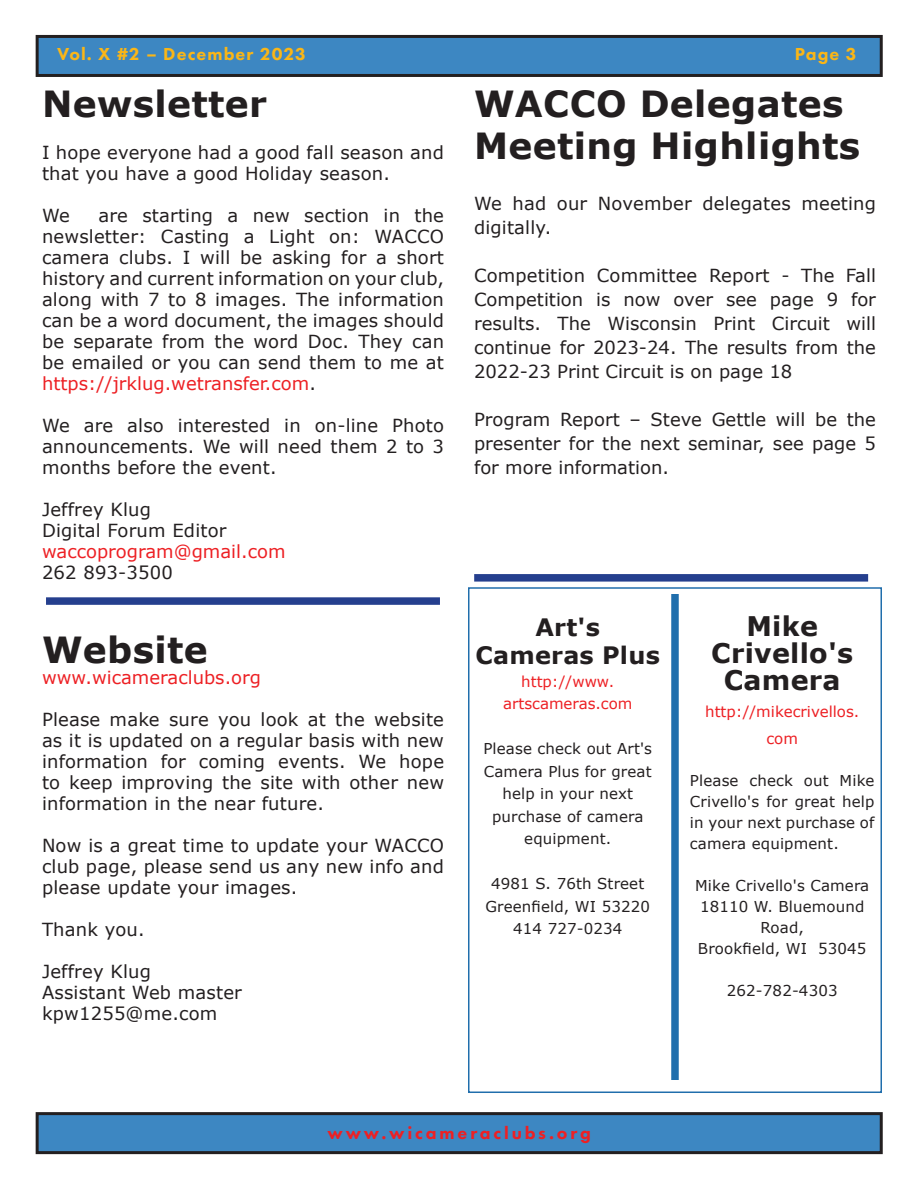
<style>
.page{position:relative;width:918px;height:1188px;background:#fff}
.page>*{position:absolute;margin:0;border:0;box-sizing:border-box;transform-origin:0 0}
._2_column_justified{font:700 36px/42px "Verdana";letter-spacing:.01em;color:#231f20}
._2_column_justified-2{font:700 27px/27px "Verdana";letter-spacing:.01em;color:#231f20;text-align:center}
._2_column_justified-3{font:700 24px/28.5px "Verdana";letter-spacing:.01em;color:#231f20;text-align:center}
._2_column_justified-4{font:18px/21px "Verdana";letter-spacing:.01em;color:#231f20;text-align:justify}
._2_column_justified-5{font:18px "Verdana";color:#ed2024}
.t1{font:800 18px "Futura PT";letter-spacing:.06em;color:#fab617}
.t2{font:800 18px "Futura PT";letter-spacing:.16em;color:#ed2024}
._2_column_justified-6{font:15px/22.5px "Verdana";letter-spacing:.01em;color:#231f20;text-align:center}
._2_column_justified-7{font:15px/22.5px "Verdana";color:#ed2024;text-align:center}
.s1{color:#ed2024}
</style>
<div class="page">
<div style="left:37px;top:1114px;width:844px;height:39px;background:#3d87c2"></div>
<div style="left:36px;top:1112px;width:847px;height:42px;border:3px solid #231f20"></div>
<div style="left:37px;top:36px;width:844px;height:39px;background:#3d87c2"></div>
<div style="left:36px;top:35px;width:847px;height:42px;border:3px solid #231f20"></div>
<div style="left:46px;top:597px;width:394px;height:8px;background:#253f8e"></div>
<div style="left:474px;top:574px;width:394px;height:8px;background:#253f8e"></div>
<div style="left:468px;top:587px;width:414px;height:506px;border:2px solid #206eac"></div>
<div style="left:671px;top:594px;width:8px;height:486px;background:#206eac"></div>
<p class="t1" style="left:57px;top:43px;width:250px">Vol. X #2 – December 2023</p>
<p class="t1" style="left:795px;top:43px;width:63px">Page 3</p>
<p class="_2_column_justified" style="left:42px;top:83px;width:227px">Newsletter</p>
<p class="_2_column_justified-4" style="left:42px;top:142px;width:404px">I hope everyone had a good fall season and that you have a good Holiday season.</p>
<p class="_2_column_justified-4" style="left:42px;top:205px;width:29px">We</p>
<p class="_2_column_justified" style="left:474px;top:83px;width:388px">WACCO Delegates<br>Meeting Highlights</p>
<p class="_2_column_justified-4" style="left:474px;top:192px;width:404px;line-height:24px">We had our November delegates meeting digitally.</p>
<p class="_2_column_justified-4" style="left:474px;top:264px;width:404px;line-height:24px">Competition Committee Report - The Fall Competition is now over see page 9 for results. The Wisconsin Print Circuit will continue for 2023-24. The results from the 2022-23 Print Circuit is on page 18</p>
<p class="_2_column_justified-4" style="left:474px;top:408px;width:404px;line-height:24px">Program Report – Steve Gettle will be the presenter for the next seminar, see page 5 for more information.</p>
<p class="_2_column_justified-4" style="left:42px;top:205px;width:404px;text-indent:56px">are starting a new section in the newsletter: Casting a Light on: WACCO camera clubs. I will be asking for a short history and current information on your club, along with 7 to 8 images. The information can be a word document, the images should be separate from the word Doc. They can be emailed or you can send them to me at <span class="s1">https://jrklug.wetransfer.com</span>.</p>
<p class="_2_column_justified-4" style="left:42px;top:416px;width:404px">We are also interested in on-line Photo announcements. We will need them 2 to 3 months before the event.</p>
<p class="_2_column_justified-4" style="left:42px;top:500px;width:110px">Jeffrey Klug</p>
<p class="_2_column_justified-4" style="left:42px;top:521px;width:186px">Digital Forum Editor</p>
<p class="_2_column_justified-5" style="left:42px;top:540px;width:245px">waccoprogram@gmail.com</p>
<p class="_2_column_justified-4" style="left:42px;top:563px;width:132px">262 893-3500</p>
<p class="_2_column_justified" style="left:42px;top:629px;width:167px">Website</p>
<p class="_2_column_justified-5" style="left:42px;top:666px;width:221px">www.wicameraclubs.org</p>
<p class="_2_column_justified-4" style="left:42px;top:709px;width:404px">Please make sure you look at the website as it is updated on a regular basis with new information for coming events. We hope to keep improving the site with other new information in the near future.</p>
<p class="_2_column_justified-4" style="left:42px;top:836px;width:404px">Now is a great time to update your WACCO club page, please send us any new info and please update your images.</p>
<p class="_2_column_justified-4" style="left:42px;top:920px;width:104px">Thank you.</p>
<p class="_2_column_justified-4" style="left:42px;top:962px;width:110px">Jeffrey Klug</p>
<p class="_2_column_justified-4" style="left:42px;top:983px;width:201px">Assistant Web master</p>
<p class="_2_column_justified-4" style="left:42px;top:1004px;width:177px">kpw1255@me.com</p>
<p class="_2_column_justified-3" style="left:475px;top:613px;width:186px">Art's<br>Cameras Plus</p>
<p class="_2_column_justified-7" style="left:503px;top:670px;width:131px">http://www. artscameras.com</p>
<p class="_2_column_justified-6" style="left:483px;top:738px;width:170px">Please check out Art's<br>Camera Plus for great help in your next purchase of camera equipment.</p>
<p class="_2_column_justified-6" style="left:491px;top:873px;width:155px">4981 S. 76th Street</p>
<p class="_2_column_justified-6" style="left:485px;top:895px;width:166px">Greenfield, WI 53220</p>
<p class="_2_column_justified-6" style="left:513px;top:918px;width:111px">414 727-0234</p>
<p class="_2_column_justified-2" style="left:711px;top:613px;width:144px">Mike<br>Crivello's<br>Camera</p>
<p class="_2_column_justified-7" style="left:705px;top:699px;width:156px;line-height:27px">http://mikecrivellos. com</p>
<p class="_2_column_justified-6" style="left:690px;top:771px;width:186px;line-height:21px;text-align:justify">Please check out Mike Crivello's for great help in your next purchase of camera equipment.</p>
<p class="_2_column_justified-6" style="left:695px;top:875px;width:176px">Mike Crivello's Camera</p>
<p class="_2_column_justified-6" style="left:700px;top:897px;width:166px;line-height:21px">18110 W. Bluemound<br>Road,</p>
<p class="_2_column_justified-6" style="left:698px;top:938px;width:170px">Brookfield, WI 53045</p>
<p class="_2_column_justified-6" style="left:727px;top:980px;width:112px">262-782-4303</p>
<p class="t2" style="left:327px;top:1122px;width:265px">www.wicameraclubs.org</p>
</div>
